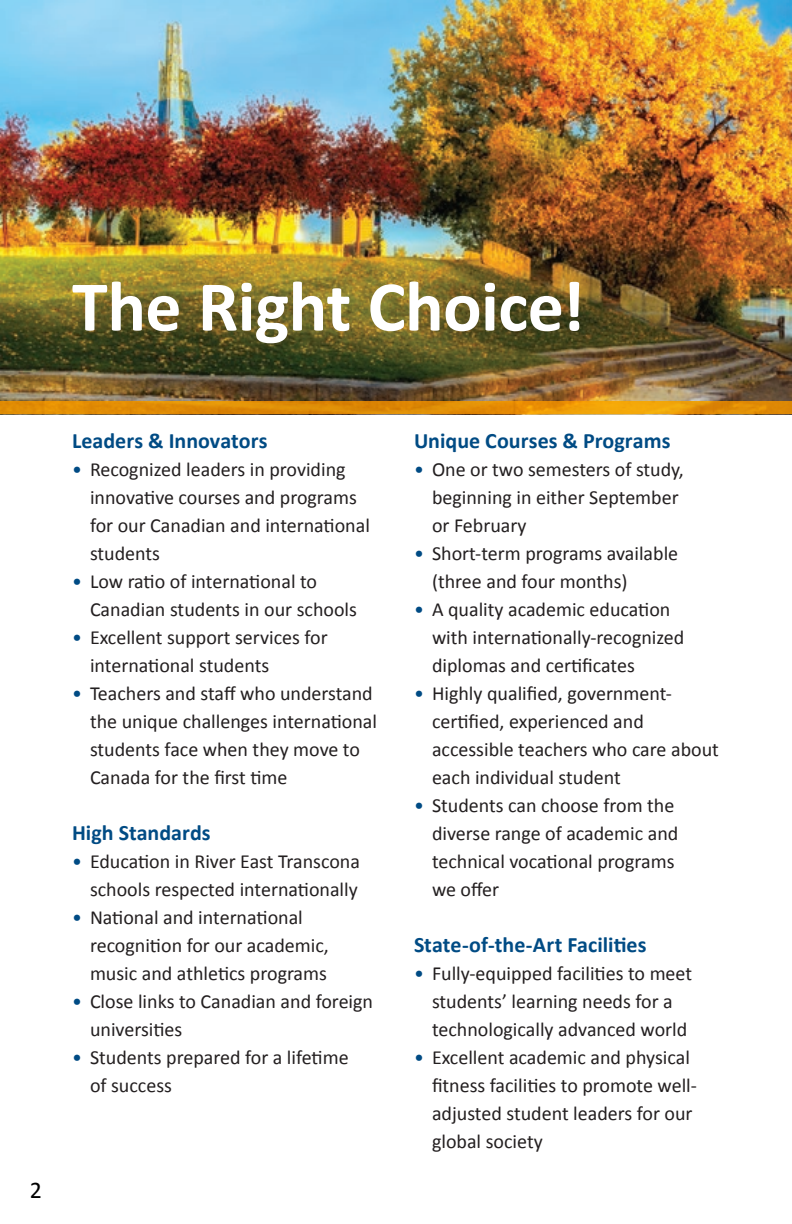
<style>
.page{position:relative;width:792px;height:1224px;background:#fff}
.page>*{position:absolute;margin:0;border:0;box-sizing:border-box;transform-origin:0 0}
.t1{font:700 72px "Calibri";letter-spacing:-.01em;color:#fff}
.t2{font:24px "Calibri";color:#000}
.t3{font:700 22px "Calibri";color:#004b84}
.t4{font:20px/28px "Calibri";color:#231f20}
.s1{color:#004b84}
</style>
<div class="page">
<img style="left:0;top:0;width:792px;height:402px">
<svg style="left:0;top:402px;width:792px;height:12px;background:#e38f05"></svg>
<h1 class="t1" style="left:72px;top:261px;width:514px">The Right Choice!</h1>
<p class="t3" style="left:72px;top:427px;width:197px">Leaders &amp; Innovators</p>
<p class="t4" style="left:90px;top:455px;width:281px;text-indent:-18px"><span class="s1">•</span> Recognized leaders in providing innovative courses and programs for our Canadian and international students</p>
<p class="t4" style="left:90px;top:567px;width:269px;text-indent:-18px"><span class="s1">•</span> Low ratio of international to<br>Canadian students in our schools</p>
<p class="t4" style="left:90px;top:623px;width:239px;text-indent:-18px"><span class="s1">•</span> Excellent support services for international students</p>
<p class="t4" style="left:90px;top:679px;width:289px;text-indent:-18px"><span class="s1">•</span> Teachers and staff who understand the unique challenges international students face when they move to<br>Canada for the first time</p>
<p class="t3" style="left:72px;top:819px;width:140px">High Standards</p>
<p class="t4" style="left:72px;top:847px;width:289px;text-align:right"><span class="s1">•</span> Education in River East Transcona schools respected internationally</p>
<p class="t4" style="left:90px;top:903px;width:240px;text-indent:-18px"><span class="s1">•</span> National and international recognition for our academic, music and athletics programs</p>
<p class="t4" style="left:90px;top:987px;width:285px;text-indent:-18px"><span class="s1">•</span> Close links to Canadian and foreign universities</p>
<p class="t4" style="left:90px;top:1043px;width:260px;text-indent:-18px"><span class="s1">•</span> Students prepared for a lifetime of success</p>
<p class="t2" style="left:30px;top:1175px;width:14px">2</p>
<p class="t3" style="left:414px;top:427px;width:258px">Unique Courses &amp; Programs</p>
<p class="t4" style="left:432px;top:455px;width:253px;text-indent:-18px"><span class="s1">•</span> One or two semesters of study, beginning in either September or February</p>
<p class="t4" style="left:432px;top:539px;width:248px;text-indent:-18px"><span class="s1">•</span> Short-term programs available (three and four months)</p>
<p class="t4" style="left:432px;top:595px;width:254px;text-indent:-18px"><span class="s1">•</span> A quality academic education with internationally-recognized diplomas and certificates</p>
<p class="t4" style="left:432px;top:679px;width:288px;text-indent:-18px"><span class="s1">•</span> Highly qualified, government&shy;certified, experienced and accessible teachers who care about each individual student</p>
<p class="t4" style="left:432px;top:791px;width:248px;text-indent:-18px"><span class="s1">•</span> Students can choose from the diverse range of academic and technical vocational programs we offer</p>
<p class="t3" style="left:414px;top:931px;width:234px">State-of-the-Art Facilities</p>
<p class="t4" style="left:432px;top:959px;width:262px;text-indent:-18px"><span class="s1">•</span> Fully-equipped facilities to meet students’ learning needs for a technologically advanced world</p>
<p class="t4" style="left:432px;top:1043px;width:266px;text-indent:-18px"><span class="s1">•</span> Excellent academic and physical fitness facilities to promote well&shy;adjusted student leaders for our global society</p>
</div>
